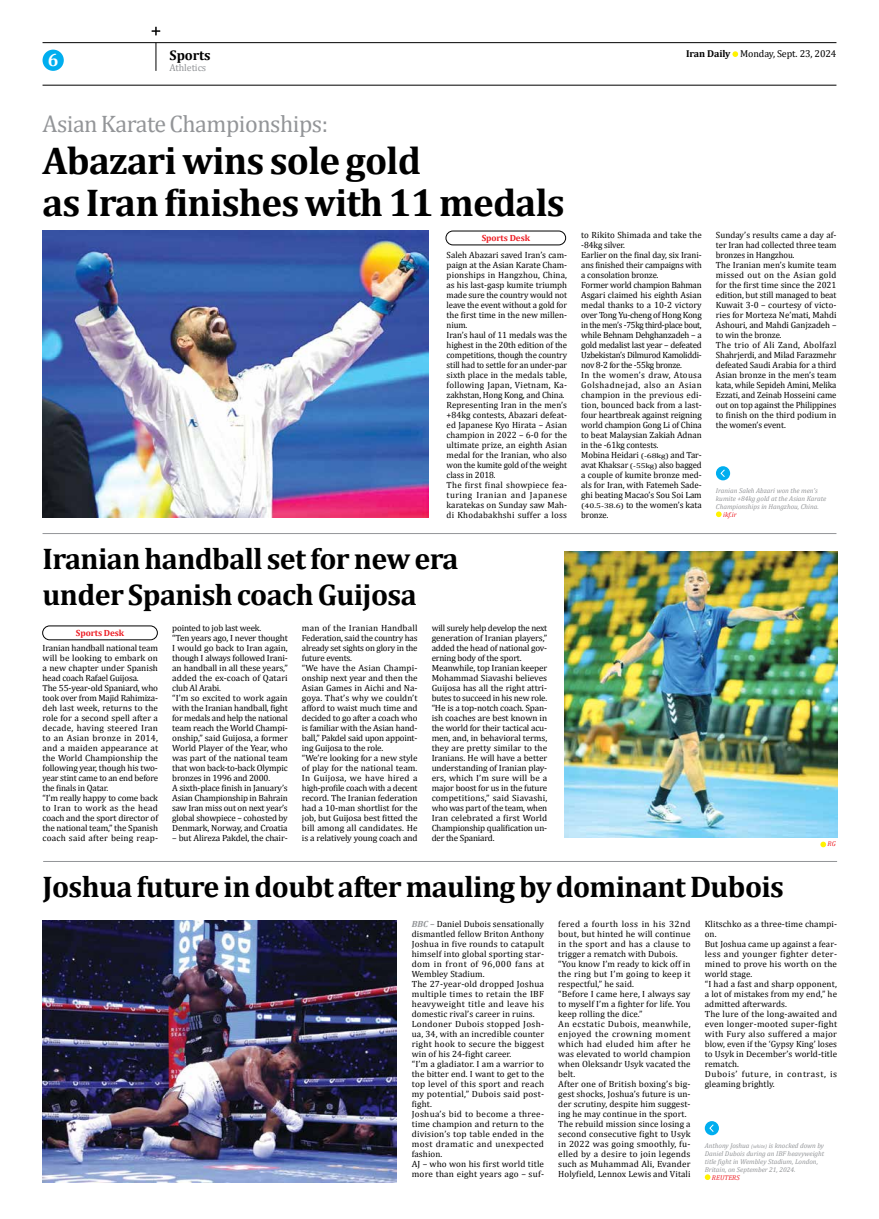
<style>
.page{position:relative;width:879px;height:1219px;background:#fff}
.page>*{position:absolute;margin:0;border:0;box-sizing:border-box;transform-origin:0 0}
.t1{font:700 39px/42.8px "Cambria";letter-spacing:-.02em;color:#000}
.t2{font:700 30px/36px "Cambria";letter-spacing:-.02em;color:#000}
.t3{font:24px "Cambria";letter-spacing:-.02em;color:#939598}
.t4{font:700 18px "Cambria";color:#fff}
.t5{font:700 14px "Cambria";letter-spacing:-.01em;color:#000}
.t6{font:10px "Cambria";letter-spacing:-.01em;color:#000}
.t7{font:10px "Cambria";letter-spacing:-.01em;color:#939598}
.t8{font:9px/10px "Cambria";color:#000}
.t9{font:9px/10px "Cambria";letter-spacing:-.02em;color:#000}
.t10{font:700 9px "Cambria";letter-spacing:-.01em;color:#ed1d24}
.t11{font:italic 7px/8px "Cambria";color:#939598}
.t12{font:italic 7px "Cambria";color:#ed1d24}
.s1{font-weight:700}
.s2{font-size:6.8px}
.s3{font-weight:700;font-style:italic;color:#939598}
.s4{font-size:5.2px}
</style>
<div class="page">
<svg style="left:156px;top:43px;width:1px;height:28px"></svg>
<hr style="left:43px;top:42px;width:793px;height:1px;background:#000">
<hr style="left:43px;top:85px;width:793px;height:1px;background:#000">
<div style="left:43px;top:50px;width:21px;height:21px;background:#00aeef;border-radius:50%"></div>
<svg style="left:732px;top:51px;width:6px;height:6px"></svg>
<div style="left:446px;top:231px;width:120px;height:14px;border:1px solid #000;border-radius:7px"></div>
<div style="left:43px;top:626px;width:114px;height:14px;border:1px solid #000;border-radius:7px"></div>
<svg style="left:820px;top:842px;width:6px;height:5px"></svg>
<hr style="left:43px;top:533px;width:793px;height:1px;background:#939598">
<hr style="left:43px;top:861px;width:794px;height:1px;background:#939598">
<svg style="left:716px;top:511px;width:5px;height:6px"></svg>
<div style="left:716px;top:466px;width:14px;height:14px;background:#00aeef;border-radius:50%"></div>
<svg style="left:720px;top:469px;width:5px;height:8px"></svg>
<svg style="left:705px;top:1174px;width:5px;height:6px"></svg>
<div style="left:705px;top:1121px;width:14px;height:14px;background:#00aeef;border-radius:50%"></div>
<svg style="left:709px;top:1124px;width:5px;height:8px"></svg>
<img style="left:564px;top:551px;width:273px;height:287px">
<img style="left:43px;top:231px;width:386px;height:287px">
<img style="left:43px;top:920px;width:354px;height:262px">
<svg style="left:152px;top:27px;width:8px;height:8px"></svg>
<h3 class="t4" style="left:48px;top:47px;width:12px">6</h3>
<p class="t6" style="left:686px;top:48px;width:152px"><span class="s1">Iran Daily</span> Monday, Sept. 23, 2024</p>
<p class="t7" style="left:170px;top:62px;width:38px">Athletics</p>
<h3 class="t5" style="left:170px;top:45px;width:42px">Sports</h3>
<h3 class="t3" style="left:43px;top:110px;width:287px">Asian Karate Championships:</h3>
<h1 class="t1" style="left:43px;top:138px;width:524px">Abazari wins sole gold<br>as Iran finishes with 11 medals</h1>
<p class="t10" style="left:482px;top:231px;width:50px">Sports Desk</p>
<p class="t8" style="left:446px;top:250px;width:122px">Saleh Abazari saved Iran’s cam&shy;paign at the Asian Karate Cham&shy;pionships in Hangzhou, China, as his last-gasp kumite triumph made sure the country would not leave the event without a gold for the first time in the new millen&shy;nium.<br>Iran’s haul of 11 medals was the highest in the 20th edition of the competitions, though the country still had to settle for an under-par sixth place in the medals table, following Japan, Vietnam, Ka&shy;zakhstan, Hong Kong, and China.<br>Representing Iran in the men’s +84kg contests, Abazari defeat&shy;ed Japanese Kyo Hirata – Asian champion in 2022 – 6-0 for the ultimate prize, an eighth Asian medal for the Iranian, who also won the kumite gold of the weight class in 2018.<br>The first final showpiece fea&shy;turing Iranian and Japanese karatekas on Sunday saw Mah&shy;di Khodabakhshi suffer a loss</p>
<h2 class="t2" style="left:43px;top:540px;width:417px">Iranian handball set for new era under Spanish coach Guijosa</h2>
<p class="t10" style="left:76px;top:626px;width:50px">Sports Desk</p>
<p class="t8" style="left:43px;top:643px;width:117px">Iranian handball national team will be looking to embark on a new chapter under Spanish head coach Rafael Guijosa.<br>The 55-year-old Spaniard, who took over from Majid Rahimiza&shy;deh last week, returns to the role for a second spell after a decade, having steered Iran to an Asian bronze in 2014, and a maiden appearance at the World Championship the following year, though his two&shy;year stint came to an end before the finals in Qatar.<br>“I’m really happy to come back to Iran to work as the head coach and the sport director of the national team,” the Spanish coach said after being reap-</p>
<p class="t9" style="left:172px;top:623px;width:117px">pointed to job last week.<br>“Ten years ago, I never thought<br>I would go back to Iran again, though I always followed Irani&shy;an handball in all these years,” added the ex-coach of Qatari club Al Arabi.<br>“I’m so excited to work again with the Iranian handball, fight for medals and help the national team reach the World Champi&shy;onship,” said Guijosa, a former<br>World Player of the Year, who was part of the national team that won back-to-back Olympic bronzes in 1996 and 2000.<br>A sixth-place finish in January’s<br>Asian Championship in Bahrain saw Iran miss out on next year’s global showpiece – cohosted by<br>Denmark, Norway, and Croatia</p>
<p class="t8" style="left:172px;top:833px;width:117px">– but Alireza Pakdel, the chair-</p>
<p class="t8" style="left:302px;top:623px;width:117px">man of the Iranian Handball<br>Federation, said the country has already set sights on glory in the future events.<br>“We have the Asian Champi&shy;onship next year and then the<br>Asian Games in Aichi and Na&shy;goya. That’s why we couldn’t afford to waist much time and decided to go after a coach who is familiar with the Asian hand&shy;ball,” Pakdel said upon appoint&shy;ing Guijosa to the role.<br>“We’re looking for a new style of play for the national team.<br>In Guijosa, we have hired a high-profile coach with a decent record. The Iranian federation had a 10-man shortlist for the job, but Guijosa best fitted the bill among all candidates. He is a relatively young coach and</p>
<p class="t8" style="left:432px;top:623px;width:117px">will surely help develop the next generation of Iranian players,” added the head of national gov&shy;erning body of the sport.<br>Meanwhile, top Iranian keeper<br>Mohammad Siavashi believes<br>Guijosa has all the right attri&shy;butes to succeed in his new role. “He is a top-notch coach. Span&shy;ish coaches are best known in the world for their tactical acu&shy;men, and, in behavioral terms, they are pretty similar to the<br>Iranians. He will have a better understanding of Iranian play&shy;ers, which I’m sure will be a major boost for us in the future competitions,” said Siavashi, who was part of the team, when<br>Iran celebrated a first World<br>Championship qualification un&shy;der the Spaniard.</p>
<p class="t8" style="left:581px;top:230px;width:122px">to Rikito Shimada and take the -84kg silver.<br>Earlier on the final day, six Irani&shy;ans finished their campaigns with a consolation bronze.<br>Former world champion Bahman<br>Asgari claimed his eighth Asian medal thanks to a 10-2 victory over Tong Yu-cheng of Hong Kong in the men’s -75kg third-place bout, while Behnam Dehghanzadeh – a gold medalist last year – defeated<br>Uzbekistan’s Dilmurod Kamoliddi&shy;nov 8-2 for the -55kg bronze.<br>In the women’s draw, Atousa<br>Golshadnejad, also an Asian champion in the previous edi&shy;tion, bounced back from a last&shy;four heartbreak against reigning world champion Gong Li of China to beat Malaysian Zakiah Adnan in the -61kg contests.<br>Mobina Heidari <span class="s2">(-68kg)</span> and Tar&shy;avat Khaksar <span class="s2">(-55kg)</span> also bagged a couple of kumite bronze med&shy;als for Iran, with Fatemeh Sade&shy;ghi beating Macao’s Sou Soi Lam <span class="s2">(40.5-38.6)</span> to the women’s kata bronze.</p>
<p class="t8" style="left:716px;top:230px;width:122px">Sunday’s results came a day af&shy;ter Iran had collected three team bronzes in Hangzhou.<br>The Iranian men’s kumite team missed out on the Asian gold for the first time since the 2021 edition, but still managed to beat<br>Kuwait 3-0 – courtesy of victo&shy;ries for Morteza Ne’mati, Mahdi<br>Ashouri, and Mahdi Ganjzadeh – to win the bronze.<br>The trio of Ali Zand, Abolfazl<br>Shahrjerdi, and Milad Farazmehr defeated Saudi Arabia for a third<br>Asian bronze in the men’s team kata, while Sepideh Amini, Melika<br>Ezzati, and Zeinab Hosseini came out on top against the Philippines to finish on the third podium in the women’s event.</p>
<p class="t11" style="left:716px;top:486px;width:112px">Iranian Saleh Abzari won the men’s kumite +84kg gold at the Asian Karate<br>Championships in Hangzhou, China.</p>
<p class="t12" style="left:723px;top:510px;width:15px">ikf.ir</p>
<p class="t12" style="left:827px;top:839px;width:10px">RG</p>
<h2 class="t2" style="left:43px;top:868px;width:743px">Joshua future in doubt after mauling by dominant Dubois</h2>
<p class="t8" style="left:412px;top:919px;width:134px"><span class="s3">BBC –</span> Daniel Dubois sensationally dismantled fellow Briton Anthony<br>Joshua in five rounds to catapult himself into global sporting star&shy;dom in front of 96,000 fans at<br>Wembley Stadium.<br>The 27-year-old dropped Joshua multiple times to retain the IBF heavyweight title and leave his domestic rival’s career in ruins.<br>Londoner Dubois stopped Josh&shy;ua, 34, with an incredible counter right hook to secure the biggest win of his 24-fight career.<br>“I’m a gladiator. I am a warrior to the bitter end. I want to get to the top level of this sport and reach my potential,” Dubois said post&shy;fight.<br>Joshua’s bid to become a three&shy;time champion and return to the division’s top table ended in the most dramatic and unexpected fashion.<br>AJ – who won his first world title more than eight years ago – suf-</p>
<p class="t8" style="left:558px;top:919px;width:134px">fered a fourth loss in his 32nd bout, but hinted he will continue in the sport and has a clause to trigger a rematch with Dubois. “You know I’m ready to kick off in the ring but I’m going to keep it respectful,” he said.<br>“Before I came here, I always say to myself I’m a fighter for life. You keep rolling the dice.”<br>An ecstatic Dubois, meanwhile, enjoyed the crowning moment which had eluded him after he was elevated to world champion when Oleksandr Usyk vacated the belt.<br>After one of British boxing’s big&shy;gest shocks, Joshua’s future is un&shy;der scrutiny, despite him suggest&shy;ing he may continue in the sport.<br>The rebuild mission since losing a second consecutive fight to Usyk in 2022 was going smoothly, fu&shy;elled by a desire to join legends such as Muhammad Ali, Evander<br>Holyfield, Lennox Lewis and Vitali</p>
<p class="t8" style="left:705px;top:919px;width:134px">Klitschko as a three-time champi&shy;on.<br>But Joshua came up against a fear&shy;less and younger fighter deter&shy;mined to prove his worth on the world stage.<br>“I had a fast and sharp opponent, a lot of mistakes from my end,” he admitted afterwards.<br>The lure of the long-awaited and even longer-mooted super-fight with Fury also suffered a major blow, even if the ‘Gypsy King’ loses to Usyk in December’s world-title rematch.<br>Dubois’ future, in contrast, is gleaming brightly.</p>
<p class="t11" style="left:705px;top:1141px;width:121px">Anthony Joshua <span class="s4">(white)</span> is knocked down by Daniel Dubois during an IBF heavyweight title fight in Wembley Stadium, London, Britain, on September 21, 2024.</p>
<p class="t12" style="left:712px;top:1172px;width:29px">REUTERS</p>
</div>
